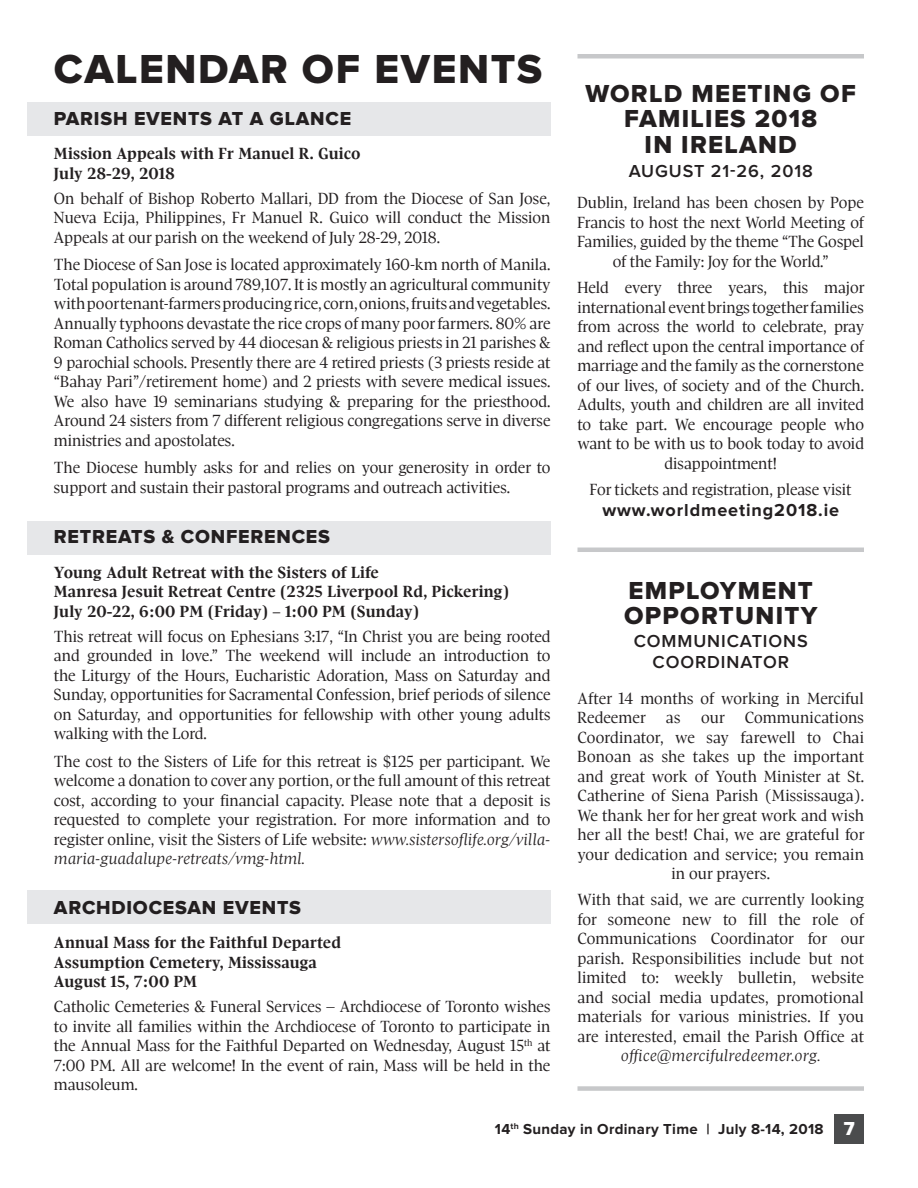
<style>
.page{position:relative;width:918px;height:1188px;background:#fff}
.page>*{position:absolute;margin:0;border:0;box-sizing:border-box;transform-origin:0 0}
.t1{font:42px "Proxima Nova Extrabld";letter-spacing:.04em;color:#231f20}
.t2{font:25.5px/25.5px "Proxima Nova Extrabld";letter-spacing:.05em;color:#231f20}
.Calendar_-_COPY{font:19.5px "Proxima Nova Extrabld";letter-spacing:.04em;color:#231f20}
.Calendar_-_SUBHEADIN{font:19.5px "Proxima Nova Extrabld";color:#fff}
.t3{font:600 18px/21px "Proxima Nova";letter-spacing:.05em;color:#231f20;text-align:center}
.t4{font:700 18px "Proxima Nova";letter-spacing:.05em;color:#231f20}
.Calendar_-_COPY-2{font:16.5px/19.5px "Pratt";color:#231f20;text-align:justify}
.Copy_-_PS__0625{font:16.5px/19.5px "Pratt";color:#231f20;text-align:center}
.Calendar_-_SUBHEADIN-2{font:700 16.5px/19.5px "Pratt";letter-spacing:.01em;color:#231f20}
.t5{font:700 15px "Proxima Nova";letter-spacing:.02em;color:#231f20}
.s1{font-style:italic}
</style>
<div class="page">
<div style="left:834px;top:1114px;width:30px;height:30px;background:#4b4c4d"></div>
<div style="left:27px;top:102px;width:523px;height:33px;background:#e6e7e9"></div>
<div style="left:27px;top:891px;width:523px;height:33px;background:#e6e7e9"></div>
<div style="left:27px;top:521px;width:523px;height:33px;background:#e6e7e9"></div>
<hr style="left:578px;top:54px;width:286px;height:4px;background:#c7c8ca">
<div style="left:578px;top:1086px;width:286px;height:5px;background:#c7c8ca"></div>
<hr style="left:578px;top:548px;width:286px;height:4px;background:#c7c8ca">
<p class="t1" style="left:54px;top:50px;width:490px">CALENDAR OF EVENTS</p>
<p class="Calendar_-_COPY" style="left:54px;top:109px;width:299px">PARISH EVENTS AT A GLANCE</p>
<p class="Calendar_-_SUBHEADIN-2" style="left:54px;top:144px;width:308px">Mission Appeals with Fr Manuel R. Guico<br>July 28-29, 2018</p>
<p class="Calendar_-_COPY-2" style="left:54px;top:188px;width:498px">On behalf of Bishop Roberto Mallari, DD from the Diocese of San Jose, Nueva Ecija, Philippines, Fr Manuel R. Guico will conduct the Mission Appeals at our parish on the weekend of July 28-29, 2018.</p>
<p class="Calendar_-_COPY-2" style="left:54px;top:255px;width:498px">The Diocese of San Jose is located approximately 160-km north of Manila.<br>Total population is around 789,107. It is mostly an agricultural community with poor tenant-farmers producing rice, corn, onions, fruits and vegetables.<br>Annually typhoons devastate the rice crops of many poor farmers. 80% are Roman Catholics served by 44 diocesan &amp; religious priests in 21 parishes &amp; 9 parochial schools. Presently there are 4 retired priests (3 priests reside at “Bahay Pari”/retirement home) and 2 priests with severe medical issues.<br>We also have 19 seminarians studying &amp; preparing for the priesthood.<br>Around 24 sisters from 7 different religious congregations serve in diverse ministries and apostolates.</p>
<p class="Calendar_-_COPY-2" style="left:54px;top:458px;width:498px">The Diocese humbly asks for and relies on your generosity in order to support and sustain their pastoral programs and outreach activities.</p>
<p class="Calendar_-_COPY" style="left:54px;top:528px;width:278px">RETREATS &amp; CONFERENCES</p>
<p class="Calendar_-_SUBHEADIN-2" style="left:54px;top:563px;width:457px">Young Adult Retreat with the Sisters of Life<br>Manresa Jesuit Retreat Centre (2325 Liverpool Rd, Pickering)<br>July 20-22, 6:00 PM (Friday) – 1:00 PM (Sunday)</p>
<p class="Calendar_-_COPY-2" style="left:54px;top:627px;width:498px">This retreat will focus on Ephesians 3:17, “In Christ you are being rooted and grounded in love.” The weekend will include an introduction to the Liturgy of the Hours, Eucharistic Adoration, Mass on Saturday and Sunday, opportunities for Sacramental Confession, brief periods of silence on Saturday, and opportunities for fellowship with other young adults walking with the Lord.</p>
<p class="Calendar_-_COPY-2" style="left:54px;top:752px;width:498px">The cost to the Sisters of Life for this retreat is $125 per participant. We welcome a donation to cover any portion, or the full amount of this retreat cost, according to your financial capacity. Please note that a deposit is requested to complete your registration. For more information and to register online, visit the Sisters of Life website: <span class="s1">www.sistersoflife.org/villa&shy;maria-guadalupe-retreats/vmg-html.</span></p>
<p class="Calendar_-_COPY" style="left:54px;top:898px;width:249px">ARCHDIOCESAN EVENTS</p>
<p class="Calendar_-_SUBHEADIN-2" style="left:54px;top:933px;width:289px">Annual Mass for the Faithful Departed<br>Assumption Cemetery, Mississauga<br>August 15, 7:00 PM</p>
<p class="Calendar_-_COPY-2" style="left:54px;top:997px;width:498px">Catholic Cemeteries &amp; Funeral Services – Archdiocese of Toronto wishes to invite all families within the Archdiocese of Toronto to participate in the Annual Mass for the Faithful Departed on Wednesday, August 15<sup>th</sup> at 7:00 PM. All are welcome! In the event of rain, Mass will be held in the mausoleum.</p>
<p class="t2" style="left:586px;top:82px;width:272px;text-align:center">WORLD MEETING OF<br>FAMILIES 2018</p>
<p class="t2" style="left:645px;top:133px;width:154px">IN IRELAND</p>
<p class="t3" style="left:629px;top:161px;width:186px">AUGUST 21-26, 2018</p>
<p class="Copy_-_PS__0625" style="left:578px;top:193px;width:288px">Dublin, Ireland has been chosen by Pope Francis to host the next World Meeting of Families, guided by the theme “The Gospel of the Family: Joy for the World.”</p>
<p class="Copy_-_PS__0625" style="left:578px;top:278px;width:289px">Held every three years, this major international event brings together families from across the world to celebrate, pray and reflect upon the central importance of marriage and the family as the cornerstone of our lives, of society and of the Church.<br>Adults, youth and children are all invited to take part. We encourage people who want to be with us to book today to avoid disappointment!</p>
<p class="Copy_-_PS__0625" style="left:590px;top:480px;width:263px">For tickets and registration, please visit</p>
<p class="t4" style="left:602px;top:502px;width:238px">www.worldmeeting2018.ie</p>
<p class="t2" style="left:624px;top:579px;width:195px">EMPLOYMENT<br>OPPORTUNITY</p>
<p class="t3" style="left:634px;top:631px;width:175px">COMMUNICATIONS<br>COORDINATOR</p>
<p class="Copy_-_PS__0625" style="left:578px;top:688px;width:289px">After 14 months of working in Merciful Redeemer as our Communications Coordinator, we say farewell to Chai Bonoan as she takes up the important and great work of Youth Minister at St.<br>Catherine of Siena Parish (Mississauga).<br>We thank her for her great work and wish her all the best! Chai, we are grateful for your dedication and service; you remain in our prayers.</p>
<p class="Copy_-_PS__0625" style="left:578px;top:890px;width:289px">With that said, we are currently looking for someone new to fill the role of Communications Coordinator for our parish. Responsibilities include but not limited to: weekly bulletin, website and social media updates, promotional materials for various ministries. If you are interested, email the Parish Office at <span class="s1">office@mercifulredeemer.org.</span></p>
<p class="t5" style="left:495px;top:1122px;width:330px">14<sup>th</sup> Sunday in Ordinary Time | July 8-14, 2018</p>
<p class="Calendar_-_SUBHEADIN" style="left:844px;top:1119px;width:12px">7</p>
</div>
